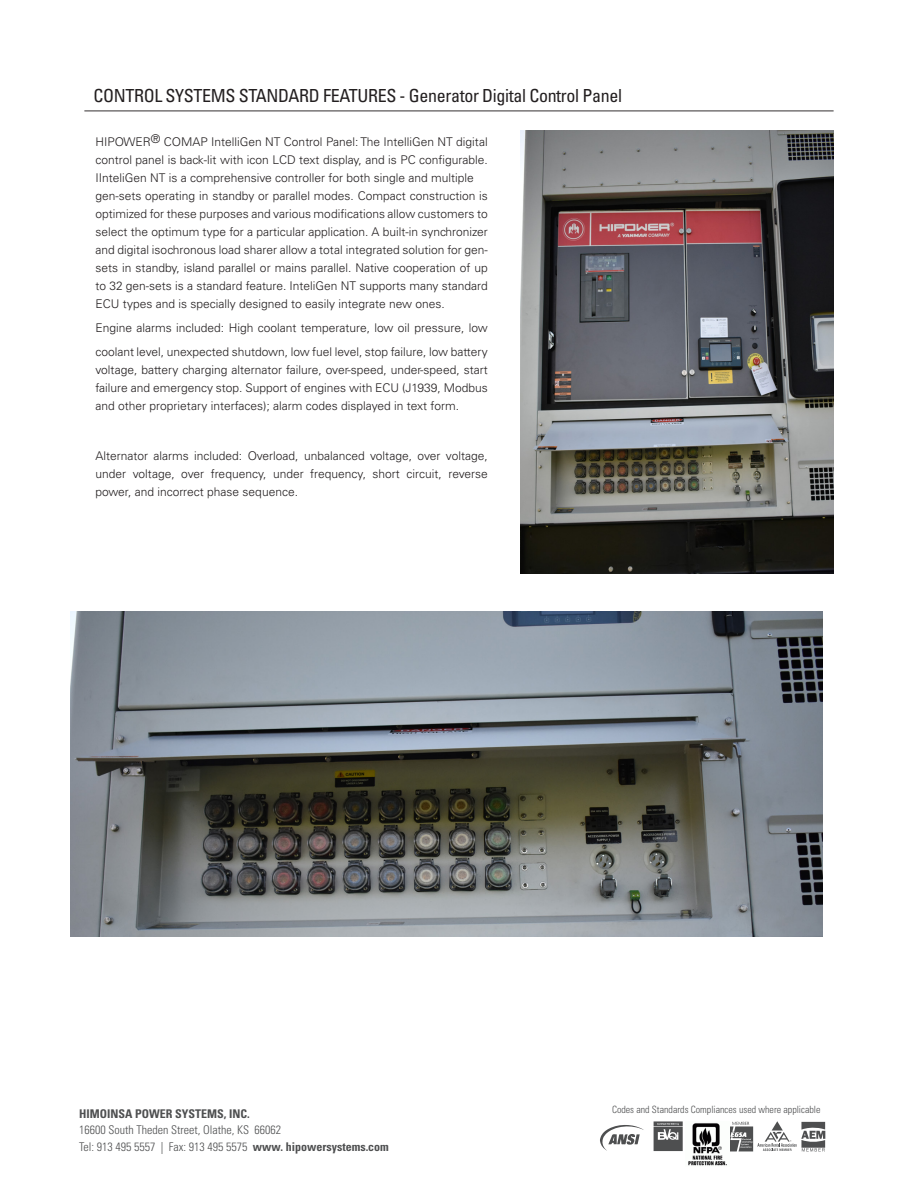
<style>
.page{position:relative;width:918px;height:1188px;background:#fff}
.page>*{position:absolute;margin:0;border:0;box-sizing:border-box;transform-origin:0 0}
.t1{font:condensed 18px "Univers LT Std";letter-spacing:-.02em;color:#231f20}
.t2{font:300 12px/18px "Univers LT Std";color:#231f20;text-align:justify}
.t3{font:300 condensed 12px/16.5px "Univers LT Std";color:#4e4f50}
.t4{font:700 condensed 12px "Univers LT Std";color:#4e4f50}
.t5{font:300 condensed 10.05px "Univers LT Std";color:#4e4f50}
.s1{font-weight:700}
</style>
<div class="page">
<svg style="left:730px;top:1121px;width:95px;height:30px"></svg>
<svg style="left:654px;top:1121px;width:29px;height:30px"></svg>
<svg style="left:600px;top:1125px;width:44px;height:26px"></svg>
<img style="left:688px;top:1123px;width:39px;height:43px">
<hr style="left:84px;top:110px;width:750px;height:2px;background:#231f20">
<img style="left:520px;top:130px;width:313px;height:443px">
<img style="left:70px;top:611px;width:753px;height:326px">
<p class="t1" style="left:94px;top:84px;width:530px">CONTROL SYSTEMS STANDARD FEATURES - Generator Digital Control Panel</p>
<p class="t2" style="left:95px;top:133px;width:394px">HIPOWER® COMAP IntelliGen NT Control Panel: The IntelliGen NT digital control panel is back-lit with icon LCD text display, and is PC configurable.<br>IInteliGen NT is a comprehensive controller for both single and multiple</p>
<p class="t2" style="left:95px;top:187px;width:394px">gen-sets operating in standby or parallel modes. Compact construction is optimized for these purposes and various modifications allow customers to select the optimum type for a particular application. A built-in synchronizer and digital isochronous load sharer allow a total integrated solution for gen&shy;sets in standby, island parallel or mains parallel. Native cooperation of up to 32 gen-sets is a standard feature. InteliGen NT supports many standard ECU types and is specially designed to easily integrate new ones.</p>
<p class="t2" style="left:95px;top:316px;width:394px;line-height:24px">Engine alarms included: High coolant temperature, low oil pressure, low coolant level, unexpected shutdown, low fuel level, stop failure, low battery</p>
<p class="t2" style="left:95px;top:361px;width:394px">voltage, battery charging alternator failure, over-speed, under-speed, start failure and emergency stop. Support of engines with ECU (J1939, Modbus and other proprietary interfaces); alarm codes displayed in text form.</p>
<p class="t2" style="left:95px;top:447px;width:394px">Alternator alarms included: Overload, unbalanced voltage, over voltage, under voltage, over frequency, under frequency, short circuit, reverse power, and incorrect phase sequence.</p>
<p class="t4" style="left:79px;top:1106px;width:172px">HIMOINSA POWER SYSTEMS, INC.</p>
<p class="t3" style="left:79px;top:1122px;width:311px">16600 South Theden Street, Olathe, KS 66062<br>Tel: 913 495 5557 | Fax: 913 495 5575 <span class="s1">www. hipowersystems.com</span></p>
<p class="t5" style="left:612px;top:1103px;width:210px">Codes and Standards Compliances used where applicable</p>
</div>
